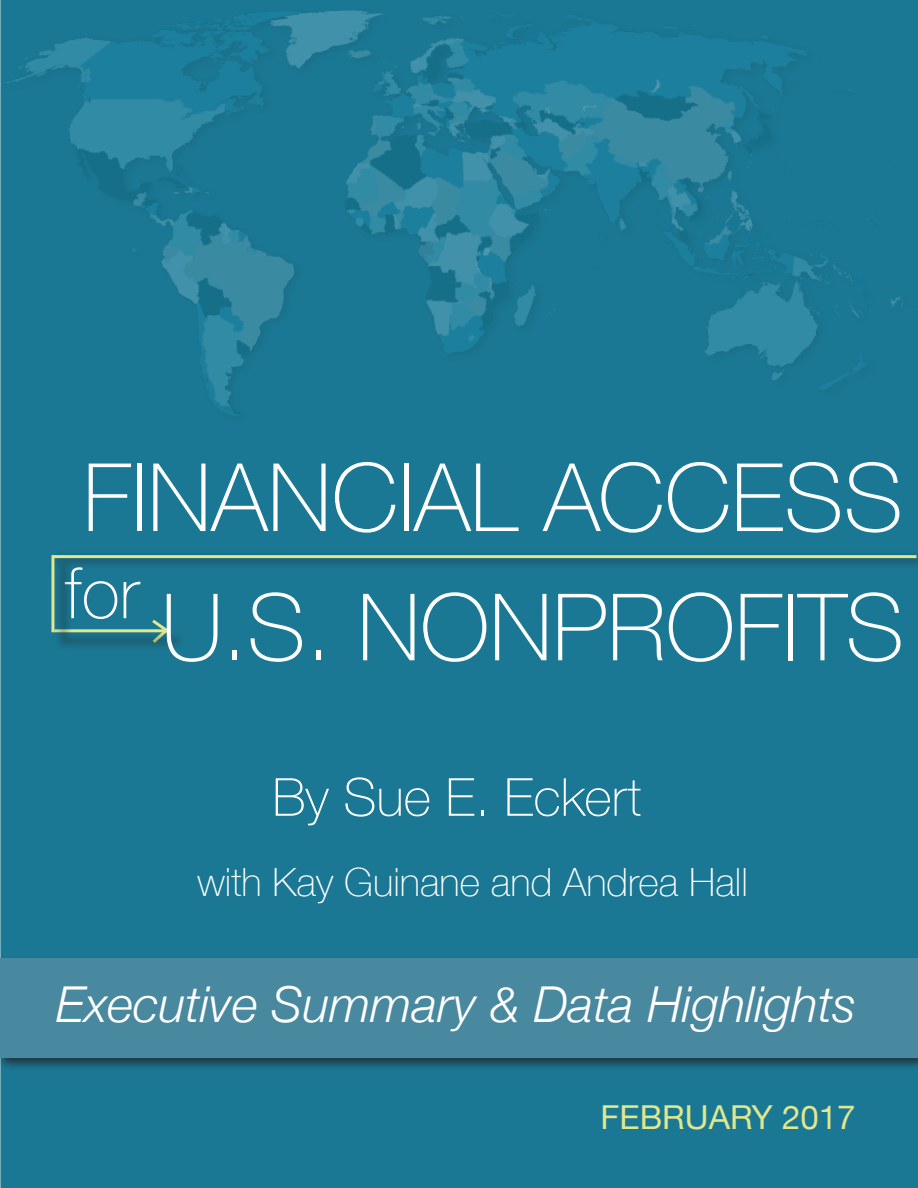
<style>
.page{position:relative;width:918px;height:1188px;background:#fff}
.page>*{position:absolute;margin:0;border:0;box-sizing:border-box;transform-origin:0 0}
.t1{font:100 94.5px "Helvetica Neue";color:#fff}
.t2{font:100 93px "Helvetica Neue";color:#fff}
.t3{font:100 70.5px "Helvetica Neue";color:#fff}
.t4{font:100 52.5px "Helvetica Neue";color:#fff}
.t5{font:italic 300 49.5px "Helvetica Neue";color:#fff}
.t6{font:100 39px "Helvetica Neue";color:#fff}
.t7{font:33px "Helvetica Neue";color:#e0e78c}
</style>
<div class="page">
<div style="left:1px;top:1px;width:917px;height:1186px;background:#1a7894"></div>
<div style="left:0;top:6px;width:918px;height:421px;background:#1a7894"></div>
<img style="left:0;top:11px;width:916px;height:407px">
<div style="left:0;top:955px;width:918px;height:116px;background:#231f20;opacity:.75"></div>
<div style="left:0;top:959px;width:918px;height:99px;background:#4989a0"></div>
<div style="left:48px;top:550px;width:870px;height:19px;background:#231f20;opacity:.75"></div>
<hr style="left:53px;top:555px;width:864px;height:3px;background:#e0e78c">
<svg style="left:152px;top:619px;width:17px;height:13px"></svg>
<div style="left:57px;top:632px;width:128px;height:19px;background:#231f20;opacity:.75"></div>
<hr style="left:54px;top:629px;width:113px;height:3px;background:#e0e78c">
<div style="left:54px;top:558px;width:19px;height:92px;background:#231f20;opacity:.75"></div>
<hr style="left:51px;top:555px;width:3px;height:77px;background:#e0e78c">
<p class="t1" style="left:83px;top:426px;width:822px">FINANCIAL ACCESS</p>
<p class="t3" style="left:65px;top:540px;width:76px">for</p>
<p class="t2" style="left:161px;top:557px;width:745px">U.S. NONPROFITS</p>
<p class="t4" style="left:272px;top:757px;width:370px">By Sue E. Eckert</p>
<p class="t6" style="left:197px;top:852px;width:552px">with Kay Guinane and Andrea Hall</p>
<p class="t5" style="left:56px;top:965px;width:802px">Executive Summary &amp; Data Highlights</p>
<p class="t7" style="left:601px;top:1093px;width:256px">FEBRUARY 2017</p>
</div>
